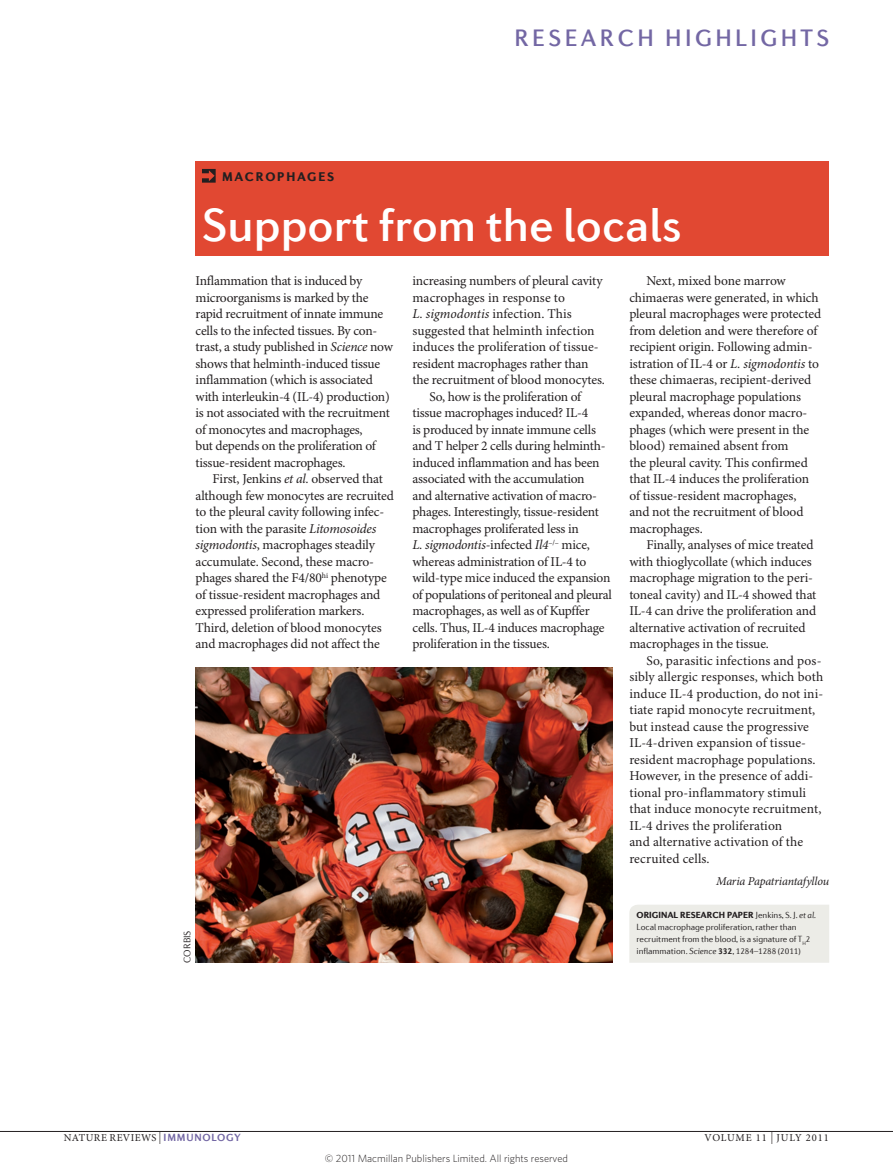
<style>
.page{position:relative;width:893px;height:1174px;background:#fff}
.page>*{position:absolute;margin:0;border:0;box-sizing:border-box;transform-origin:0 0}
.title-large{font:500 48px "Diverda Sans Com";color:#fff}
.sectionheader{font:500 24px "Diverda Sans Com";letter-spacing:.14em;color:#7367a4}
.bodyindent{font:13.5px/16.5px "Minion Pro";letter-spacing:-.01em;color:#231f20}
.bodyindent-2{font:13.5px/16.5px "Minion Pro";letter-spacing:.01em;color:#231f20}
.bodyfirst{font:13.5px/16.5px "Minion Pro";letter-spacing:-.02em;color:#231f20}
.ministrap{font:900 12.75px "Diverda Sans Com";letter-spacing:.14em;color:#231f20}
.author{font:italic 12px "Minion Pro";letter-spacing:-.015em;color:#231f20}
.t1{font:300 10.5px "Whitney";color:#231f20}
.t2{font:10.5px "Minion Pro";letter-spacing:.05em;color:#231f20}
.t3{font:10.5px "Minion Pro";letter-spacing:.085em;color:#231f20}
.creditstyle{font:300 9.75px "Diverda Sans Com";letter-spacing:-.005em;color:#231f20}
.t4{font:300 9px/12px "Diverda Sans Com";letter-spacing:-.005em;color:#231f20}
.s1{font-style:italic}
.s2{font-weight:900}
.s3{font-weight:700}
.s4{font-size:12px}
.s5{font-family:"Diverda Sans Com";font-weight:700;color:#7367a4}
</style>
<div class="page">
<hr style="left:0;top:1131px;width:893px;height:1px;background:#231f20">
<div style="left:629px;top:905px;width:200px;height:57px;background:#ecece7"></div>
<div style="left:196px;top:161px;width:633px;height:94px;background:#e14832"></div>
<svg style="left:202px;top:169px;width:14px;height:14px"></svg>
<img style="left:196px;top:668px;width:416px;height:295px">
<p class="sectionheader" style="left:514px;top:24px;width:316px">RESEARCH HIGHLIGHTS</p>
<p class="ministrap" style="left:222px;top:169px;width:113px">MACROPHAGES</p>
<p class="title-large" style="left:202px;top:196px;width:481px">Support from the locals</p>
<p class="bodyfirst" style="left:196px;top:273px;width:199px">Inflammation that is induced by microorganisms is marked by the rapid recruitment of innate immune cells to the infected tissues. By con&shy;trast, a study published in <span class="s1">Science</span> now shows that helminth-induced tissue inflammation (which is associated with interleukin‑4 (IL‑4) production) is not associated with the recruitment of monocytes and macrophages,<br>but depends on the proliferation of tissue‑resident macrophages.</p>
<p class="bodyindent" style="left:196px;top:471px;width:200px;text-indent:17px">First, Jenkins <span class="s1">et al.</span> observed that although few monocytes are recruited to the pleural cavity following infec&shy;tion with the parasite <span class="s1">Litomosoides sigmodontis</span>, macrophages steadily accumulate. Second, these macro&shy;phages shared the F4/80<sup>hi</sup> phenotype of tissue-resident macrophages and expressed proliferation markers.<br>Third, deletion of blood monocytes and macrophages did not affect the</p>
<p class="creditstyle" style="left:182px;top:963px;width:34px;rotate:-90deg">CORBIS</p>
<p class="bodyindent" style="left:412px;top:273px;width:194px">increasing numbers of pleural cavity macrophages in response to<br><span class="s1">L. sigmodontis</span> infection. This suggested that helminth infection induces the proliferation of tissue&shy;resident macrophages rather than the recruitment of blood monocytes.</p>
<p class="bodyindent" style="left:412px;top:389px;width:201px;text-indent:17px">So, how is the proliferation of tissue macrophages induced? IL‑4<br>is produced by innate immune cells and T helper 2 cells during helminth&shy;induced inflammation and has been associated with the accumulation<br>and alternative activation of macro&shy;phages. Interestingly, tissue-resident macrophages proliferated less in<br><span class="s1">L. sigmodontis</span>-infected <span class="s1">Il4</span><sup>–/–</sup> mice, whereas administration of IL‑4 to wild-type mice induced the expansion of populations of peritoneal and pleural macrophages, as well as of Kupffer cells. Thus, IL‑4 induces macrophage proliferation in the tissues.</p>
<p class="bodyindent" style="left:629px;top:273px;width:193px;text-indent:17px">Next, mixed bone marrow chimaeras were generated, in which pleural macrophages were protected from deletion and were therefore of recipient origin. Following admin&shy;istration of IL‑4 or <span class="s1">L. sigmodontis</span> to these chimaeras, recipient-derived pleural macrophage populations expanded, whereas donor macro&shy;phages (which were present in the blood) remained absent from<br>the pleural cavity. This confirmed that IL‑4 induces the proliferation of tissue-resident macrophages,<br>and not the recruitment of blood macrophages.</p>
<p class="bodyindent" style="left:629px;top:537px;width:189px;text-indent:17px">Finally, analyses of mice treated with thioglycollate (which induces macrophage migration to the peri&shy;toneal cavity) and IL‑4 showed that IL‑4 can drive the proliferation and alternative activation of recruited macrophages in the tissue.</p>
<p class="bodyindent-2" style="left:629px;top:653px;width:195px;text-indent:17px">So, parasitic infections and pos&shy;sibly allergic responses, which both induce IL‑4 production, do not ini&shy;tiate rapid monocyte recruitment, but instead cause the progressive IL‑4‑driven expansion of tissue&shy;resident macrophage populations.<br>However, in the presence of addi&shy;tional pro-inflammatory stimuli that induce monocyte recruitment, IL‑4 drives the proliferation<br>and alternative activation of the recruited cells.</p>
<p class="author" style="left:716px;top:874px;width:114px">Maria Papatriantafyllou</p>
<p class="t4" style="left:637px;top:909px;width:181px"><span class="s2">ORIGINAL RESEARCH PAPER</span> Jenkins, S. J. <span class="s1">et al.<br></span>Local macrophage proliferation, rather than recruitment from the blood, is a signature of T<sub>H</sub>2 inflammation. <span class="s1">Science</span> <span class="s3">332</span>, 1284–1288 (2011)</p>
<p class="t2" style="left:64px;top:1131px;width:179px">NATURE REVIEWS <span class="s4">|</span> <span class="s5">IMMUNOLOGY</span></p>
<p class="t3" style="left:704px;top:1131px;width:126px">VOLUME 11 <span class="s4">|</span> JULY 2011</p>
<p class="t1" style="left:325px;top:1151px;width:245px">© 2011 Macmillan Publishers Limited. All rights reserved</p>
</div>
